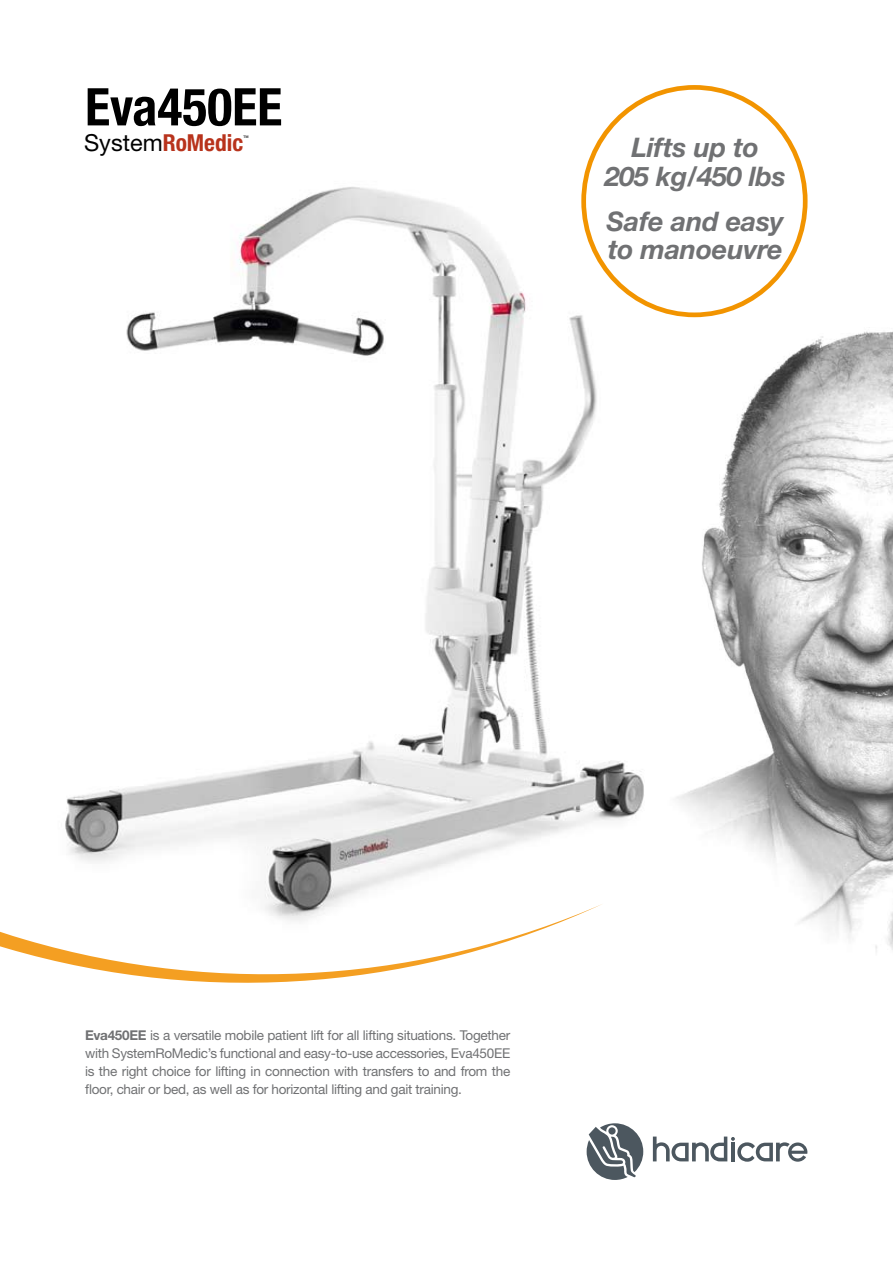
<style>
.page{position:relative;width:893px;height:1263px;background:#fff}
.page>*{position:absolute;margin:0;border:0;box-sizing:border-box;transform-origin:0 0}
.t1{font:700 condensed 52.05px "Helvetica Neue";color:#000}
.t2{font:italic 700 27px/28.5px "Helvetica Neue";letter-spacing:-.01em;color:#707173;text-align:center}
.t3{font:700 condensed 23.4px "Helvetica Neue";color:#b8331c}
.t4{font:13.5px/18px "Helvetica Neue";letter-spacing:-.02em;color:#707173;text-align:justify}
.t5{font:700 3.6px "Helvetica Neue";color:#3e3e40}
.s1{font-weight:400;font-stretch:normal;color:#000}
.s2{font-weight:700}
</style>
<div class="page">
<img style="left:65px;top:157px;width:619px;height:703px">
<img style="left:646px;top:327px;width:247px;height:625px">
<svg style="left:0;top:860px;width:602px;height:123px"></svg>
<div style="left:584px;top:87px;width:221px;height:228px;background:#fff;border-radius:50%"></div>
<div style="left:581px;top:85px;width:226px;height:232px;border:5px solid #f29400;border-radius:50%"></div>
<svg style="left:587px;top:1123px;width:56px;height:57px"></svg>
<svg style="left:653px;top:1136px;width:154px;height:26px"></svg>
<h1 class="t1" style="left:85px;top:75px;width:199px">Eva450EE</h1>
<p class="t5" style="left:243px;top:135px;width:7px">TM</p>
<h3 class="t3" style="left:84px;top:129px;width:161px"><span class="s1">System</span>RoMedic</h3>
<h2 class="t2" style="left:605px;top:133px;width:183px">Lifts up to<br>205 kg/450 lbs</h2>
<h2 class="t2" style="left:607px;top:206px;width:179px;text-align:left">Safe and easy to manoeuvre</h2>
<p class="t4" style="left:85px;top:1026px;width:427px"><span class="s2">Eva450EE</span> is a versatile mobile patient lift for all lifting situations. Together with SystemRoMedic’s functional and easy-to-use accessories, Eva450EE is the right choice for lifting in connection with transfers to and from the floor, chair or bed, as well as for horizontal lifting and gait training.</p>
</div>
